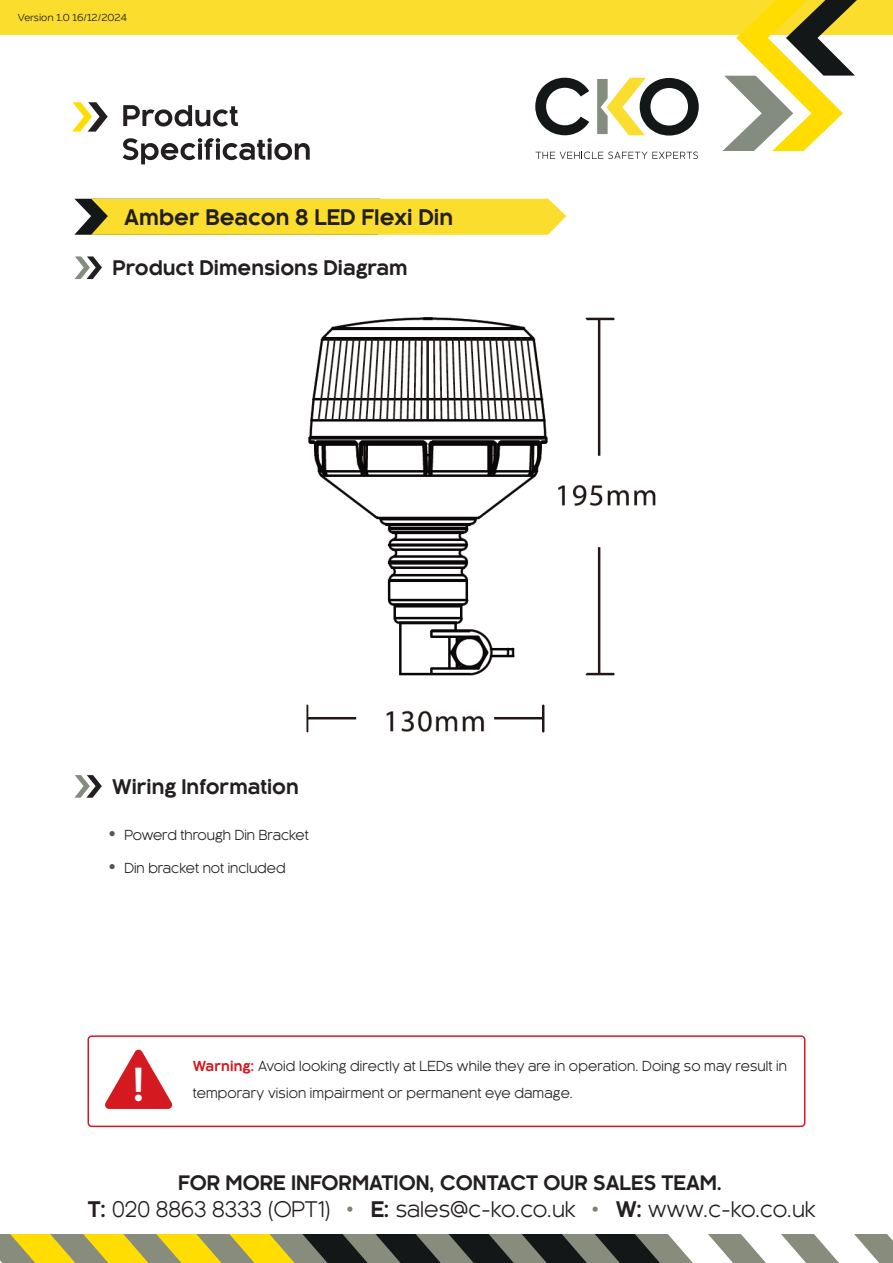
<style>
.page{position:relative;width:893px;height:1263px;background:#fff}
.page>*{position:absolute;margin:0;border:0;box-sizing:border-box;transform-origin:0 0}
.t1{font:700 44.4px "Kaleko 205 W00";color:#fff}
.t2{font:21px "Kaleko 205 W00";color:#231f20}
.t3{font:700 21px "Kaleko 205 W00";color:#231f20}
.t4{font:700 19.65px "Kaleko 205 W00";color:#231f20}
.t5{font:700 19.5px "Kaleko 205 W00";color:#231f20}
.t6{font:13.5px "Kaleko 205 W00";letter-spacing:.01em;color:#231f20}
.t7{font:300 10.5px "Naste";color:#231f20}
.s1{font-size:25.5px;color:#54565b}
.s2{font-weight:700;color:#d51920}
.s3{font-weight:700}
</style>
<div class="page">
<div style="left:88px;top:1035px;width:717px;height:92px;border:2px solid #d51920;border-radius:4px"></div>
<svg style="left:105px;top:1049px;width:68px;height:60px"></svg>
<svg style="left:347px;top:1206px;width:5px;height:6px"></svg>
<svg style="left:593px;top:1206px;width:5px;height:6px"></svg>
<svg style="left:0;top:1234px;width:892px;height:29px;background:#928f61"></svg>
<svg style="left:74px;top:199px;width:492px;height:36px;background:#f1d734"></svg>
<div style="left:0;top:0;width:893px;height:35px;background:#fadd2d"></div>
<svg style="left:72px;top:102px;width:36px;height:30px"></svg>
<svg style="left:123px;top:105px;width:115px;height:22px"></svg>
<svg style="left:123px;top:138px;width:187px;height:26px"></svg>
<svg style="left:536px;top:152px;width:162px;height:7px"></svg>
<svg style="left:535px;top:78px;width:54px;height:57px"></svg>
<svg style="left:597px;top:78px;width:102px;height:58px"></svg>
<svg style="left:722px;top:0;width:135px;height:151px"></svg>
<svg style="left:74px;top:775px;width:28px;height:23px"></svg>
<svg style="left:75px;top:256px;width:27px;height:23px"></svg>
<img style="left:306px;top:317px;width:350px;height:416px">
<p class="t7" style="left:18px;top:10px;width:111px">Version 1.0 16/12/2024</p>
<h2 class="t3" style="left:124px;top:205px;width:330px">Amber Beacon 8 LED Flexi Din</h2>
<h3 class="t4" style="left:112px;top:257px;width:297px">Product Dimensions Diagram</h3>
<h3 class="t4" style="left:112px;top:775px;width:188px">Wiring Information</h3>
<p class="t6" style="left:107px;top:827px;width:203px"><span class="s1">•</span> Powerd through Din Bracket</p>
<p class="t6" style="left:107px;top:860px;width:180px"><span class="s1">•</span> Din bracket not included</p>
<h1 class="t1" style="left:133px;top:1059px;width:13px">!</h1>
<p class="t6" style="left:193px;top:1058px;width:596px"><span class="s2">Warning:</span> Avoid looking directly at LEDs while they are in operation. Doing so may result in</p>
<p class="t6" style="left:193px;top:1085px;width:382px">temporary vision impairment or permanent eye damage.</p>
<h3 class="t5" style="left:178px;top:1172px;width:546px">FOR MORE INFORMATION, CONTACT OUR SALES TEAM.</h3>
<h2 class="t2" style="left:88px;top:1198px;width:245px"><span class="s3">T:</span> 020 8863 8333 (OPT1)</h2>
<h2 class="t2" style="left:371px;top:1198px;width:207px"><span class="s3">E:</span> sales@c-ko.co.uk</h2>
<h2 class="t2" style="left:616px;top:1198px;width:202px"><span class="s3">W:</span> www.c-ko.co.uk</h2>
</div>
